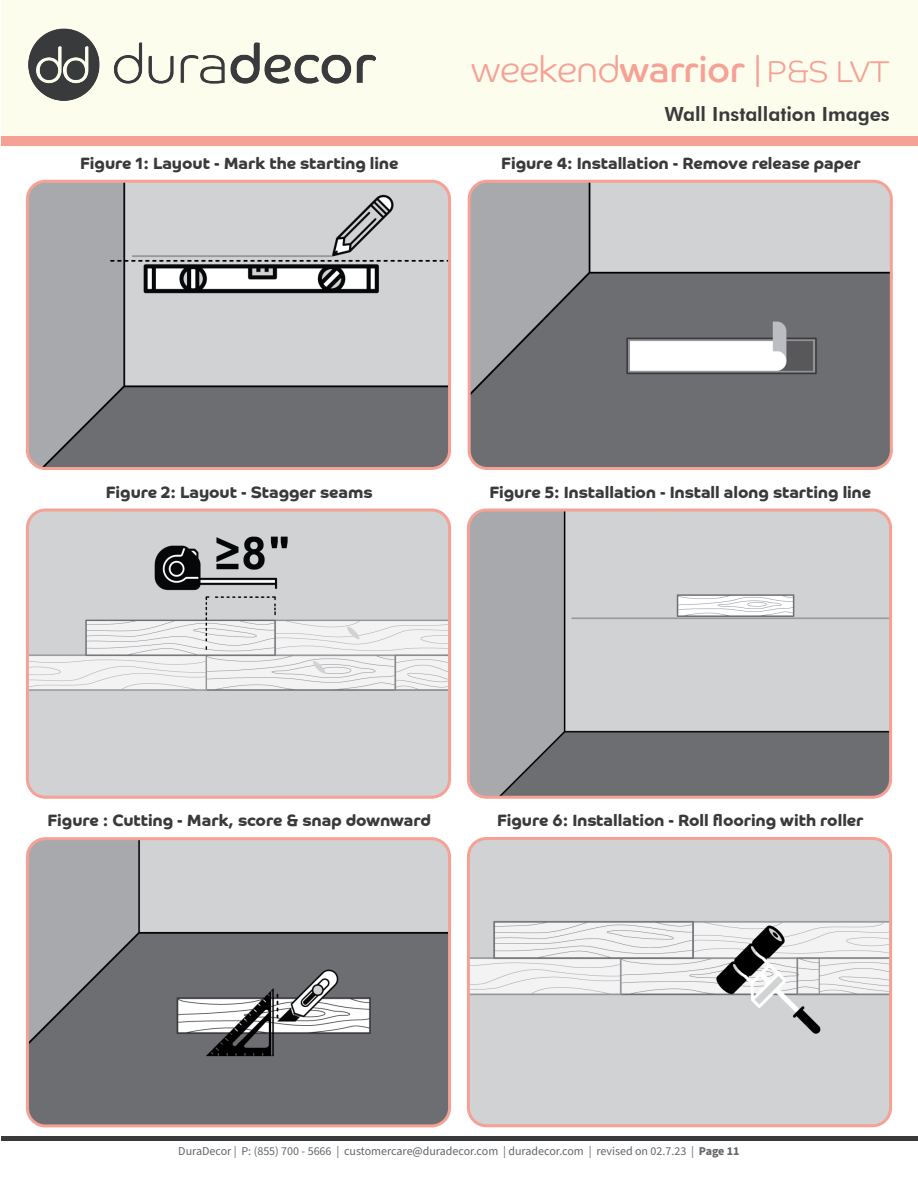
<style>
.page{position:relative;width:918px;height:1188px;background:#fff}
.page>*{position:absolute;margin:0;border:0;box-sizing:border-box;transform-origin:0 0}
.t1{font:300 36.15px "Co Headline";color:#f6a196}
.Page_Header{font:800 19.5px "Futura BT";color:#393a3b}
.Tech_Data_2{font:700 16.5px "Co Headline";color:#393a3b}
.t2{font:12px "Source Sans Pro";color:#63656a}
.s1{font-weight:400}
.s2{font-size:30.15px}
.s3{font-weight:700}
</style>
<div class="page">
<div style="left:1px;top:0;width:917px;height:146px;background:#fdfded"></div>
<hr style="left:1px;top:1136px;width:917px;height:4px;background:#393a3b">
<img style="left:29px;top:29px;width:346px;height:72px">
<div style="left:1px;top:136px;width:917px;height:10px;background:#f6a196"></div>
<img style="left:30px;top:181px;width:417px;height:285px">
<div style="left:26px;top:180px;width:425px;height:290px;border:3px solid #f6a196;border-radius:18px"></div>
<img style="left:30px;top:512px;width:417px;height:283px">
<div style="left:26px;top:508px;width:425px;height:291px;border:3px solid #f6a196;border-radius:18px"></div>
<img style="left:471px;top:512px;width:417px;height:283px">
<div style="left:467px;top:508px;width:425px;height:291px;border:3px solid #f6a196;border-radius:18px"></div>
<img style="left:27px;top:841px;width:420px;height:285px">
<div style="left:26px;top:837px;width:425px;height:290px;border:3px solid #f6a196;border-radius:18px"></div>
<img style="left:469px;top:181px;width:420px;height:285px">
<div style="left:468px;top:180px;width:425px;height:290px;border:3px solid #f6a196;border-radius:18px"></div>
<img style="left:471px;top:841px;width:417px;height:285px">
<div style="left:467px;top:837px;width:425px;height:290px;border:3px solid #f6a196;border-radius:18px"></div>
<h1 class="t1" style="left:472px;top:35px;width:420px">weekend<span class="s1">warrior</span> | <span class="s2">P&amp;S LVT</span></h1>
<p class="Tech_Data_2" style="left:80px;top:154px;width:320px">Figure 1: Layout - Mark the starting line</p>
<p class="Page_Header" style="left:665px;top:102px;width:227px">Wall Installation Images</p>
<p class="Tech_Data_2" style="left:501px;top:154px;width:361px">Figure 4: Installation - Remove release paper</p>
<p class="Tech_Data_2" style="left:106px;top:483px;width:268px">Figure 2: Layout - Stagger seams</p>
<p class="Tech_Data_2" style="left:489px;top:483px;width:383px">Figure 5: Installation - Install along starting line</p>
<p class="Tech_Data_2" style="left:47px;top:811px;width:385px">Figure : Cutting - Mark, score &amp; snap downward</p>
<p class="Tech_Data_2" style="left:497px;top:811px;width:368px">Figure 6: Installation - Roll flooring with roller</p>
<p class="t2" style="left:178px;top:1143px;width:563px">DuraDecor | P: (855) 700 - 5666 | customercare@duradecor.com | duradecor.com | revised on 02.7.23 | <span class="s3">Page 11</span></p>
</div>
